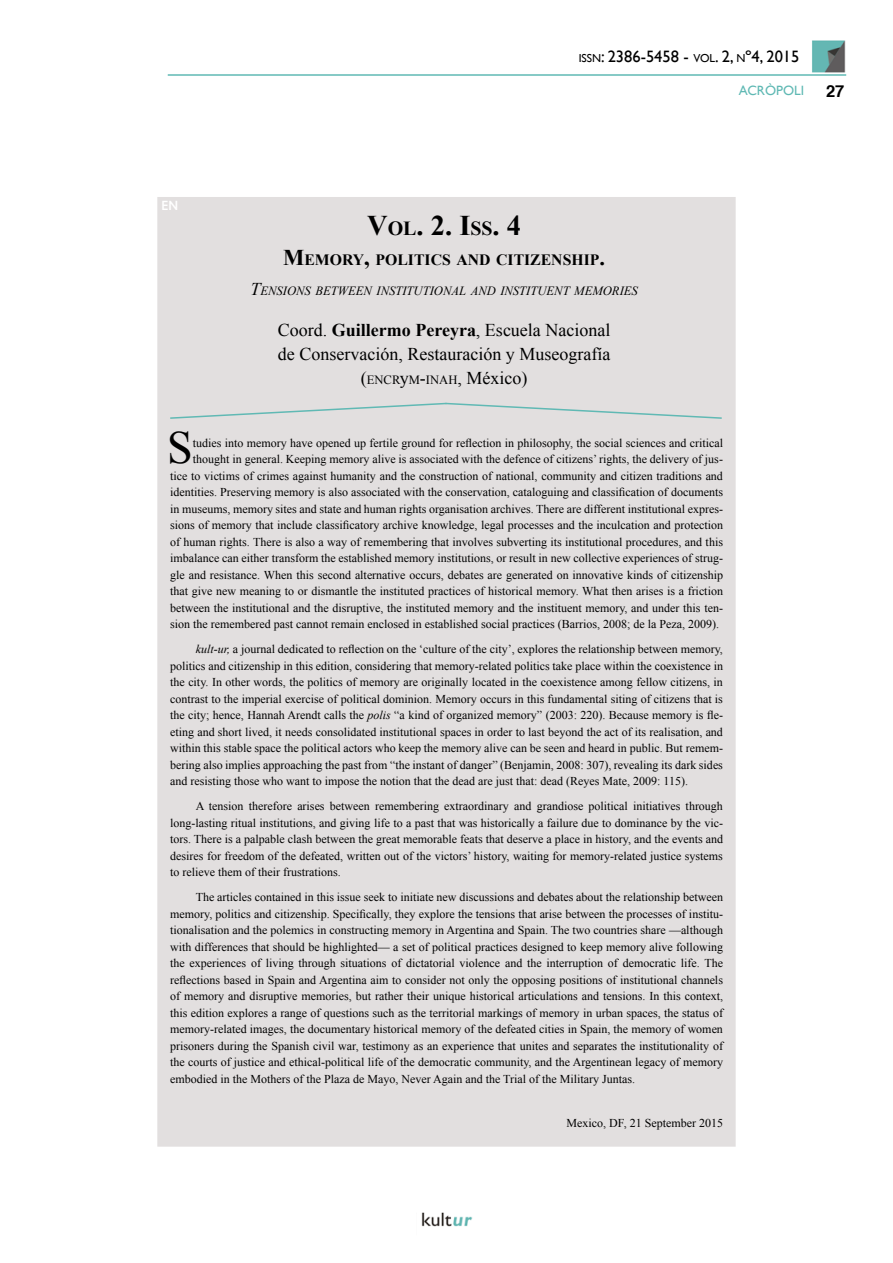
<style>
.page{position:relative;width:893px;height:1263px;background:#fff}
.page>*{position:absolute;margin:0;border:0;box-sizing:border-box;transform-origin:0 0}
.Cuerpo{font:46.2px "Times New Roman";color:#000}
.Estilo_de_párrafo_2{font:700 28.5px "Times New Roman";color:#000}
.Subtítulo_1{font:18px/24px "Times New Roman";color:#000;text-align:center}
.t1{font:16.5px "Gill Sans";color:#000}
.t2{font:700 16.5px "Helvetica";color:#000}
.Estilo_de_párrafo_2-2{font:700 15.75px "Times New Roman";color:#000}
.t3{font:13.5px "Gill Sans";color:#60b9b4}
.GILLSANS_90{font:600 13.5px "Gill Sans";color:#fff;scale:.9 1}
.Estilo_de_párrafo_2-3{font:italic 12.6px "Times New Roman";color:#000}
.Cuerpo-2{font:12px/16.5px "Times New Roman";color:#000;text-align:justify}
.s1{font-size:11.55px}
.s2{font-style:inherit}
.s3{font-size:19.95px}
.s4{font-size:22.5px}
.s5{font-size:18px}
.s6{font-weight:700}
.s7{font-size:12.6px}
.s8{font-style:italic}
</style>
<div class="page">
<hr style="left:168px;top:74px;width:678px;height:2px;background:#60b9b4">
<img style="left:421px;top:1212px;width:52px;height:15px">
<img style="left:812px;top:40px;width:34px;height:33px">
<div style="left:157px;top:197px;width:579px;height:950px;background:#e2dfdf"></div>
<svg style="left:170px;top:402px;width:552px;height:17px"></svg>
<p class="GILLSANS_90" style="left:162px;top:197px;width:20px">EN</p>
<h3 class="t1" style="left:579px;top:47px;width:222px"><span class="s1">ISSN</span>: 2386-5458 - <span class="s1">VOL</span><span class="s2">. 2,</span> <span class="s1">N</span><span class="s2">º4, 2015</span></h3>
<p class="t3" style="left:739px;top:83px;width:67px">ACRÒPOLI</p>
<p class="t2" style="left:826px;top:77px;width:20px">27</p>
<p class="Estilo_de_párrafo_2" style="left:367px;top:206px;width:155px">V<span class="s3">OL</span>. 2. I<span class="s3">SS</span>. 4</p>
<p class="Estilo_de_párrafo_2-2" style="left:283px;top:249px;width:323px"><span class="s4">M</span>EMORY<span class="s4">,</span> POLITICS AND CITIZENSHIP<span class="s4">.</span></p>
<p class="Estilo_de_párrafo_2-3" style="left:250px;top:282px;width:389px"><span class="s5">T</span>ENSIONS BETWEEN INSTITUTIONAL AND INSTITUENT MEMORIES</p>
<p class="Subtítulo_1" style="left:278px;top:317px;width:334px">Coord. <span class="s6">Guillermo Pereyra</span>, Escuela Nacional de Conservación, Restauración y Museografía (<span class="s7">ENCR</span>y<span class="s7">M</span><span class="s2">-</span><span class="s7">INAH</span>, México)</p>
<p class="Cuerpo" style="left:167px;top:417px;width:27px">S</p>
<p class="Cuerpo-2" style="left:193px;top:434px;width:531px">tudies into memory have opened up fertile ground for reflection in philosophy, the social sciences and critical</p>
<p class="Cuerpo-2" style="left:193px;top:451px;width:531px">thought in general. Keeping memory alive is associated with the defence of citizens’ rights, the delivery of jus-</p>
<p class="Cuerpo-2" style="left:170px;top:467px;width:554px">tice to victims of crimes against humanity and the construction of national, community and citizen traditions and</p>
<p class="Cuerpo-2" style="left:170px;top:484px;width:554px">identities. Preserving memory is also associated with the conservation, cataloguing and classification of documents</p>
<p class="Cuerpo-2" style="left:170px;top:500px;width:554px">in museums, memory sites and state and human rights organisation archives. There are different institutional expres-</p>
<p class="Cuerpo-2" style="left:170px;top:517px;width:554px">sions of memory that include classificatory archive knowledge, legal processes and the inculcation and protection</p>
<p class="Cuerpo-2" style="left:170px;top:533px;width:554px">of human rights. There is also a way of remembering that involves subverting its institutional procedures, and this</p>
<p class="Cuerpo-2" style="left:170px;top:550px;width:554px">imbalance can either transform the established memory institutions, or result in new collective experiences of strug-</p>
<p class="Cuerpo-2" style="left:170px;top:566px;width:554px">gle and resistance. When this second alternative occurs, debates are generated on innovative kinds of citizenship</p>
<p class="Cuerpo-2" style="left:170px;top:583px;width:554px">that give new meaning to or dismantle the instituted practices of historical memory. What then arises is a friction</p>
<p class="Cuerpo-2" style="left:170px;top:599px;width:554px">between the institutional and the disruptive, the instituted memory and the instituent memory, and under this ten-</p>
<p class="Cuerpo-2" style="left:170px;top:616px;width:550px">sion the remembered past cannot remain enclosed in established social practices (Barrios, 2008; de la Peza, 2009).</p>
<p class="Cuerpo-2" style="left:170px;top:641px;width:554px;text-indent:26px"><span class="s8">kult-ur,</span> a journal dedicated to reflection on the ‘culture of the city’, explores the relationship between memory, politics and citizenship in this edition, considering that memory-related politics take place within the coexistence in the city. In other words, the politics of memory are originally located in the coexistence among fellow citizens, in contrast to the imperial exercise of political dominion. Memory occurs in this fundamental siting of citizens that is the city; hence, Hannah Arendt calls the <span class="s8">polis</span> “a kind of organized memory” (2003: 220). Because memory is fle&shy;eting and short lived, it needs consolidated institutional spaces in order to last beyond the act of its realisation, and within this stable space the political actors who keep the memory alive can be seen and heard in public. But remem&shy;bering also implies approaching the past from “the instant of danger” (Benjamin, 2008: 307), revealing its dark sides and resisting those who want to impose the notion that the dead are just that: dead (Reyes Mate, 2009: 115).</p>
<p class="Cuerpo-2" style="left:170px;top:798px;width:554px;text-indent:26px">A tension therefore arises between remembering extraordinary and grandiose political initiatives through long-lasting ritual institutions, and giving life to a past that was historically a failure due to dominance by the vic&shy;tors. There is a palpable clash between the great memorable feats that deserve a place in history, and the events and desires for freedom of the defeated, written out of the victors’ history, waiting for memory-related justice systems to relieve them of their frustrations.</p>
<p class="Cuerpo-2" style="left:170px;top:889px;width:554px;text-indent:26px">The articles contained in this issue seek to initiate new discussions and debates about the relationship between memory, politics and citizenship. Specifically, they explore the tensions that arise between the processes of institu&shy;tionalisation and the polemics in constructing memory in Argentina and Spain. The two countries share —although with differences that should be highlighted— a set of political practices designed to keep memory alive following the experiences of living through situations of dictatorial violence and the interruption of democratic life. The reflections based in Spain and Argentina aim to consider not only the opposing positions of institutional channels of memory and disruptive memories, but rather their unique historical articulations and tensions. In this context, this edition explores a range of questions such as the territorial markings of memory in urban spaces, the status of memory-related images, the documentary historical memory of the defeated cities in Spain, the memory of women prisoners during the Spanish civil war, testimony as an experience that unites and separates the institutionality of the courts of justice and ethical-political life of the democratic community, and the Argentinean legacy of memory embodied in the Mothers of the Plaza de Mayo, Never Again and the Trial of the Military Juntas.</p>
<p class="Cuerpo-2" style="left:567px;top:1114px;width:158px">Mexico, DF, 21 September 2015</p>
</div>
